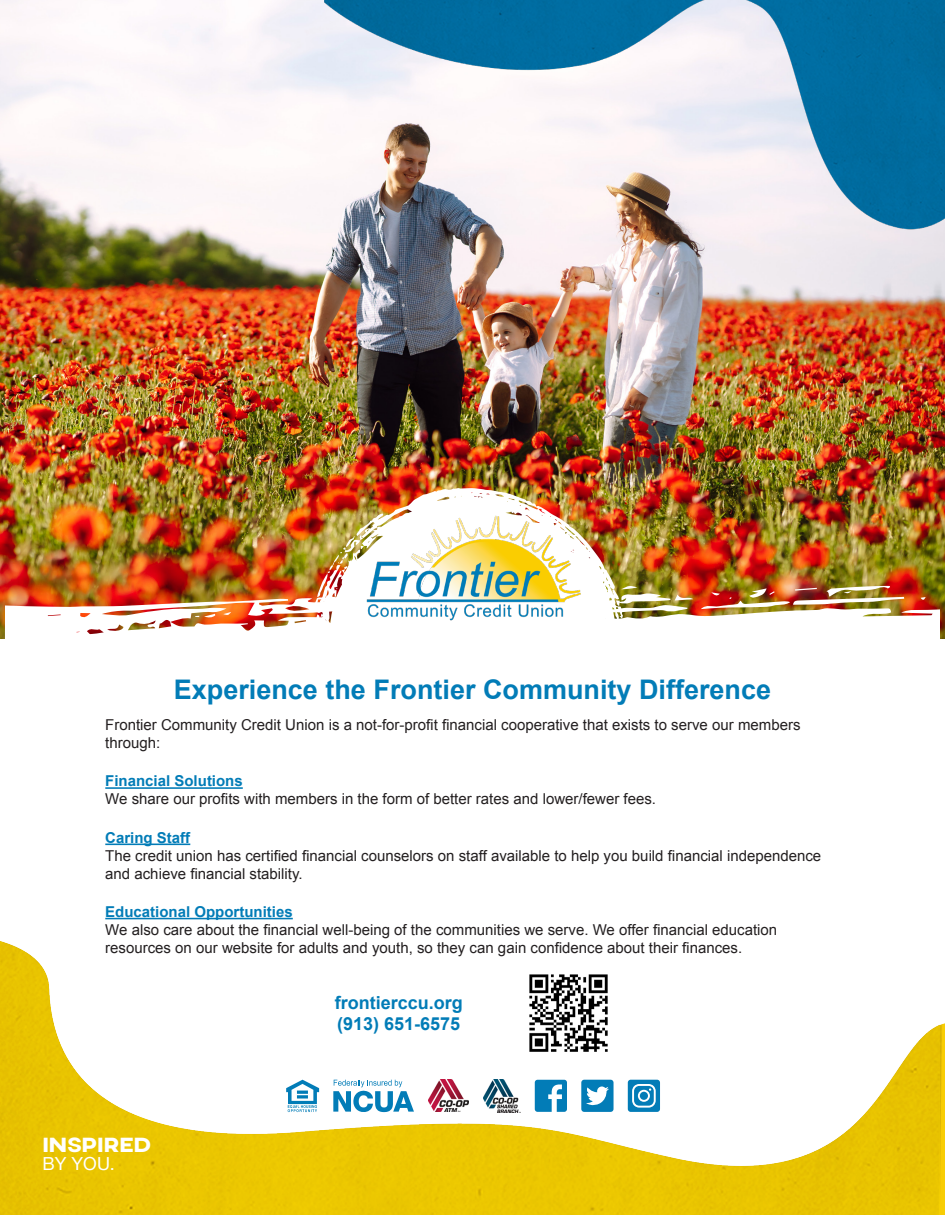
<style>
.page{position:relative;width:945px;height:1215px;background:#fff}
.page>*{position:absolute;margin:0;border:0;box-sizing:border-box;transform-origin:0 0}
.t1{font:700 27px "Arial";color:#027cb7}
.t2{font:800 21px "Marxure";color:#fff}
.t3{font:700 18px "Arial";color:#027cb7}
.t4{font:18px "Helvetica Neue";color:#fff}
.t5{font:15px/18px "Arial";color:#231f20}
.s1{font-weight:700;color:#027cb7}
</style>
<div class="page">
<img style="left:0;top:941px;width:945px;height:274px">
<img style="left:0;top:0;width:945px;height:639px">
<img style="left:312px;top:488px;width:315px;height:109px">
<img style="left:6px;top:597px;width:933px;height:42px">
<svg style="left:921px;top:597px;width:5px;height:4px"></svg>
<img style="left:594px;top:586px;width:99px;height:48px">
<img style="left:314px;top:535px;width:37px;height:101px">
<img style="left:701px;top:586px;width:203px;height:23px">
<svg style="left:223px;top:612px;width:8px;height:4px"></svg>
<svg style="left:195px;top:614px;width:20px;height:4px"></svg>
<hr style="left:105px;top:787px;width:138px;height:2px;background:#027cb7">
<hr style="left:105px;top:844px;width:85px;height:1px;background:#027cb7">
<hr style="left:105px;top:918px;width:188px;height:1px;background:#027cb7">
<img style="left:351px;top:495px;width:243px;height:144px">
<img style="left:525px;top:969px;width:87px;height:88px">
<svg style="left:535px;top:1080px;width:32px;height:32px"></svg>
<svg style="left:581px;top:1080px;width:33px;height:32px"></svg>
<svg style="left:628px;top:1080px;width:32px;height:32px"></svg>
<svg style="left:333px;top:1080px;width:81px;height:32px"></svg>
<svg style="left:286px;top:1080px;width:33px;height:32px"></svg>
<img style="left:483px;top:1080px;width:38px;height:32px">
<img style="left:428px;top:1080px;width:41px;height:32px">
<img style="left:315px;top:0;width:630px;height:271px">
<p class="t1" style="left:174px;top:672px;width:599px">Experience the Frontier Community Difference</p>
<p class="t5" style="left:105px;top:716px;width:697px">Frontier Community Credit Union is a not-for-profit financial cooperative that exists to serve our members through:</p>
<p class="t5" style="left:105px;top:772px;width:552px"><span class="s1">Financial Solutions<br></span>We share our profits with members in the form of better rates and lower/fewer fees.</p>
<p class="t5" style="left:105px;top:829px;width:717px"><span class="s1">Caring Staff<br></span>The credit union has certified financial counselors on staff available to help you build financial independence and achieve financial stability.</p>
<p class="t5" style="left:105px;top:903px;width:674px"><span class="s1">Educational Opportunities<br></span>We also care about the financial well-being of the communities we serve. We offer financial education resources on our website for adults and youth, so they can gain confidence about their finances.</p>
<p class="t2" style="left:43px;top:1131px;width:110px">INSPIRED</p>
<p class="t4" style="left:43px;top:1150px;width:74px">BY YOU.</p>
<p class="t3" style="left:335px;top:991px;width:130px">frontierccu.org</p>
<p class="t3" style="left:337px;top:1012px;width:125px">(913) 651-6575</p>
</div>
